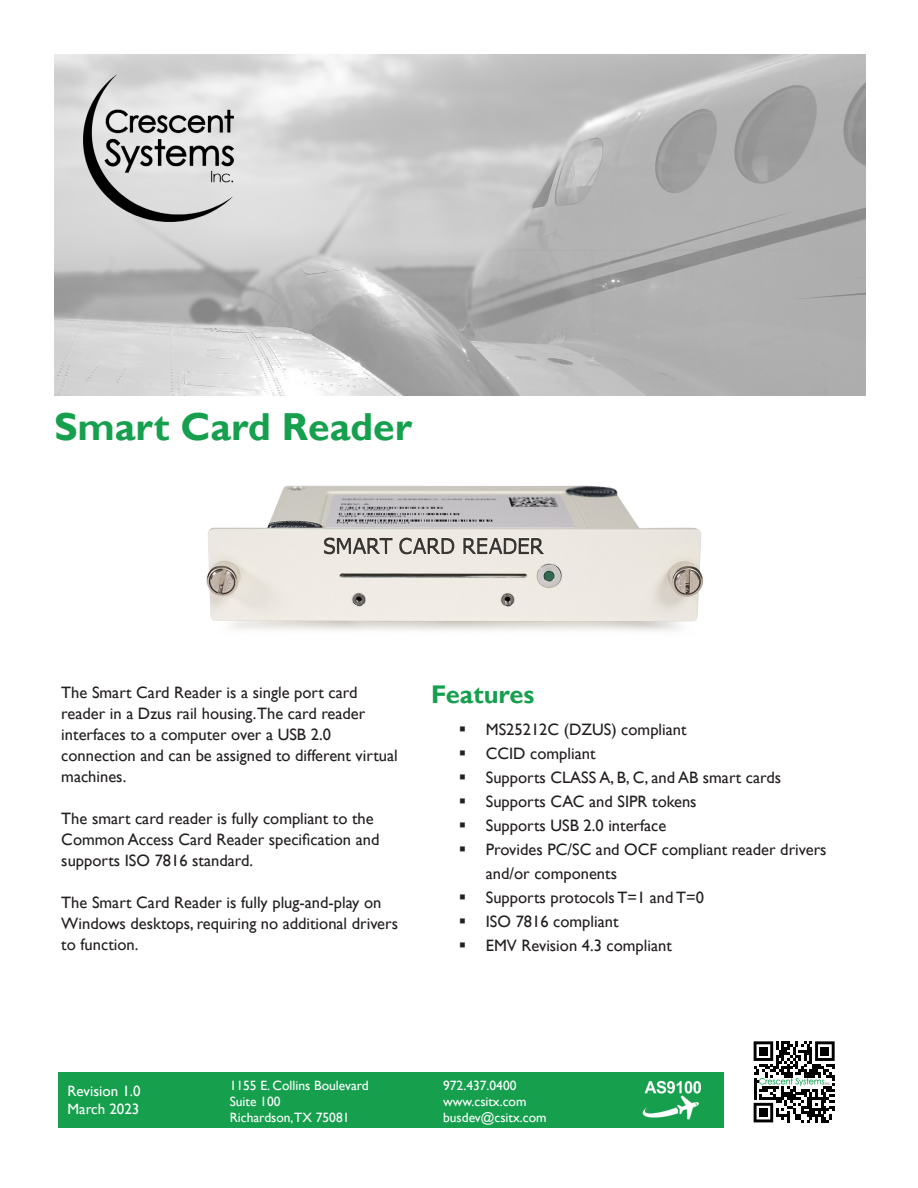
<style>
.page{position:relative;width:918px;height:1188px;background:#fff}
.page>*{position:absolute;margin:0;border:0;box-sizing:border-box;transform-origin:0 0}
.t1{font:700 39px "Gill Sans";color:#16a04e}
.t2{font:700 25.5px "Gill Sans";color:#16a04e}
.t3{font:16.5px/21px "Gill Sans";color:#231f20}
.t4{font:15px "Gill Sans";color:#fff}
.t5{font:13.5px "Gill Sans";color:#fff}
</style>
<div class="page">
<img style="left:54px;top:54px;width:811px;height:342px">
<div style="left:58px;top:1073px;width:665px;height:55px;background:#16a04e"></div>
<img style="left:642px;top:1080px;width:59px;height:40px">
<svg style="left:754px;top:1041px;width:81px;height:81px"></svg>
<div style="left:759px;top:1047px;width:9px;height:8px;background:#000"></div>
<div style="left:821px;top:1047px;width:8px;height:8px;background:#000"></div>
<div style="left:759px;top:1108px;width:9px;height:9px;background:#000"></div>
<img style="left:759px;top:1078px;width:70px;height:8px">
<img style="left:84px;top:74px;width:150px;height:148px">
<img style="left:206px;top:485px;width:498px;height:146px">
<p class="t1" style="left:54px;top:403px;width:360px">Smart Card Reader</p>
<p class="t3" style="left:61px;top:682px;width:338px">The Smart Card Reader is a single port card reader in a Dzus rail housing.The card reader interfaces to a computer over a USB 2.0 connection and can be assigned to different virtual machines.</p>
<p class="t3" style="left:61px;top:808px;width:320px">The smart card reader is fully compliant to the<br>Common Access Card Reader specification and supports ISO 7816 standard.</p>
<p class="t3" style="left:61px;top:892px;width:338px">The Smart Card Reader is fully plug-and-play on<br>Windows desktops, requiring no additional drivers to function.</p>
<p class="t2" style="left:431px;top:679px;width:105px">Features</p>
<p class="t3" style="left:486px;top:719px;width:202px">MS25212C (DZUS) compliant</p>
<p class="t3" style="left:486px;top:743px;width:111px">CCID compliant</p>
<p class="t3" style="left:486px;top:767px;width:297px">Supports CLASS A, B, C, and AB smart cards</p>
<p class="t3" style="left:486px;top:791px;width:212px">Supports CAC and SIPR tokens</p>
<p class="t3" style="left:486px;top:815px;width:182px">Supports USB 2.0 interface</p>
<p class="t3" style="left:486px;top:837px;width:342px;line-height:24px">Provides PC/SC and OCF compliant reader drivers and/or components</p>
<p class="t3" style="left:486px;top:887px;width:220px">Supports protocols T=1 and T=0</p>
<p class="t3" style="left:486px;top:911px;width:134px">ISO 7816 compliant</p>
<p class="t3" style="left:486px;top:935px;width:188px">EMV Revision 4.3 compliant</p>
<p class="t4" style="left:68px;top:1083px;width:75px">Revision 1.0</p>
<p class="t4" style="left:68px;top:1101px;width:73px">March 2023</p>
<p class="t5" style="left:230px;top:1077px;width:141px">1155 E. Collins Boulevard</p>
<p class="t5" style="left:230px;top:1093px;width:52px">Suite 100</p>
<p class="t5" style="left:230px;top:1110px;width:121px">Richardson,TX 75081</p>
<p class="t5" style="left:443px;top:1077px;width:75px">972.437.0400</p>
<p class="t5" style="left:443px;top:1093px;width:85px">www.csitx.com</p>
<p class="t5" style="left:443px;top:1110px;width:105px">busdev@csitx.com</p>
</div>
